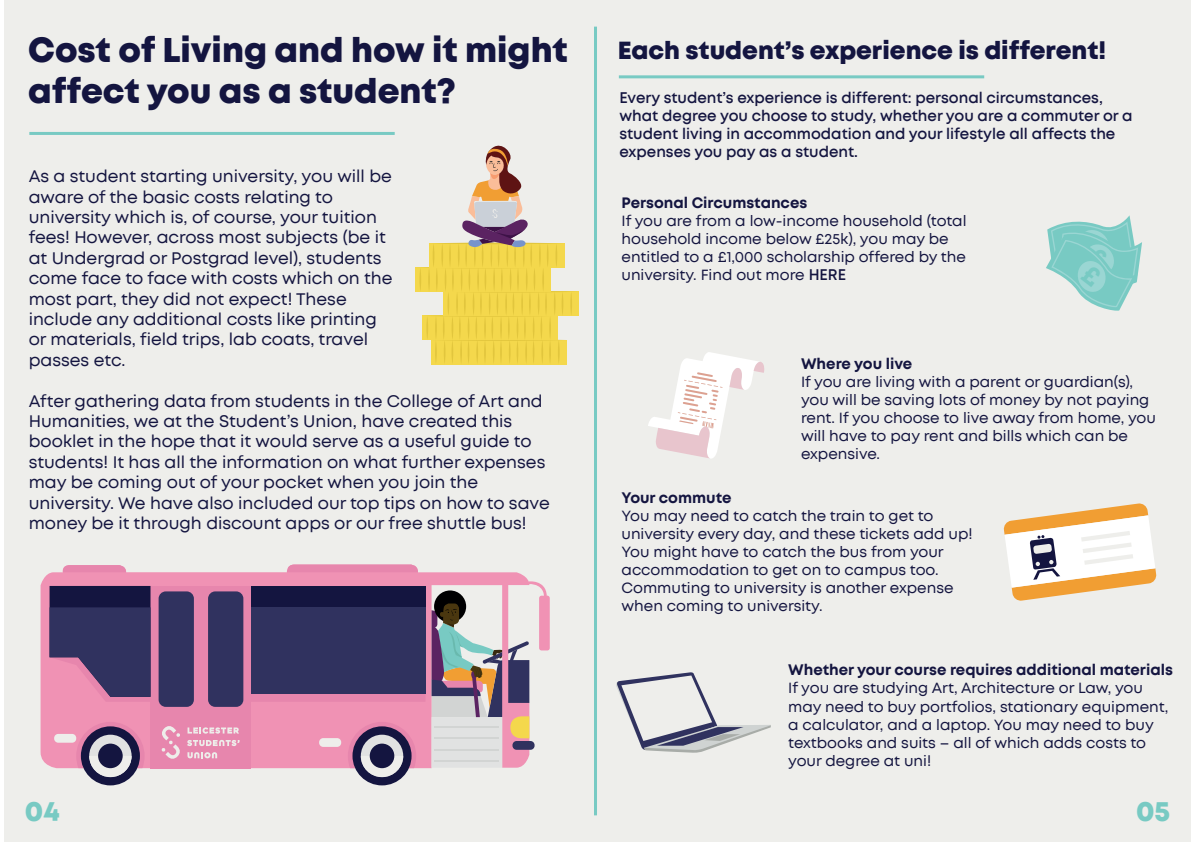
<style>
.page{position:relative;width:1191px;height:842px;background:#fff}
.page>*{position:absolute;margin:0;border:0;box-sizing:border-box;transform-origin:0 0}
.t1{font:800 34.1px/41px "Mont";color:#141540}
.t2{font:800 28px "Mont";color:#78cac3}
.t3{font:800 24.6px "Mont";color:#141540}
.t4{font:17px/20.4px "Mont";color:#141540}
.t5{font:15px/18px "Mont";color:#141540}
.t6{font:600 15px/18px "Mont";color:#141540}
.t7{font:700 15px "Mont";color:#141540}
.s1{font-weight:600}
</style>
<div class="page">
<div style="left:4px;top:1px;width:1187px;height:841px;background:#eeeeeb"></div>
<svg style="left:648px;top:352px;width:116px;height:107px"></svg>
<div style="left:41px;top:571px;width:486px;height:197px;background:#f092b4"></div>
<div style="left:81px;top:726px;width:59px;height:59px;background:#141540;border-radius:50%"></div>
<svg style="left:76px;top:722px;width:69px;height:55px"></svg>
<div style="left:98px;top:744px;width:25px;height:24px;background:#141540;border-radius:50%"></div>
<div style="left:352px;top:726px;width:59px;height:59px;background:#141540;border-radius:50%"></div>
<svg style="left:348px;top:722px;width:68px;height:55px"></svg>
<div style="left:370px;top:744px;width:24px;height:24px;background:#141540;border-radius:50%"></div>
<div style="left:150px;top:586px;width:101px;height:182px;background:#e786ad"></div>
<div style="left:208px;top:591px;width:35px;height:116px;background:#30325f;border-radius:7px"></div>
<div style="left:159px;top:591px;width:35px;height:116px;background:#30325f;border-radius:7px"></div>
<svg style="left:50px;top:586px;width:375px;height:116px"></svg>
<div style="left:251px;top:607px;width:174px;height:86px;background:#30325f"></div>
<div style="left:319px;top:738px;width:22px;height:9px;background:#eeeeeb;border-radius:4px"></div>
<div style="left:54px;top:734px;width:22px;height:9px;background:#eeeeeb;border-radius:4px"></div>
<div style="left:539px;top:596px;width:11px;height:54px;background:#f092b4;border-radius:2px"></div>
<svg style="left:62px;top:565px;width:64px;height:7px"></svg>
<svg style="left:286px;top:564px;width:132px;height:8px"></svg>
<svg style="left:416px;top:145px;width:163px;height:219px"></svg>
<hr style="left:29px;top:132px;width:366px;height:3px;background:#78cac3">
<hr style="left:619px;top:75px;width:365px;height:3px;background:#78cac3">
<hr style="left:594px;top:27px;width:3px;height:788px;background:#78cac3">
<svg style="left:1003px;top:503px;width:153px;height:98px"></svg>
<svg style="left:616px;top:672px;width:155px;height:81px"></svg>
<svg style="left:161px;top:726px;width:19px;height:33px"></svg>
<svg style="left:187px;top:752px;width:30px;height:6px"></svg>
<svg style="left:187px;top:740px;width:52px;height:6px"></svg>
<svg style="left:187px;top:727px;width:52px;height:7px"></svg>
<svg style="left:431px;top:579px;width:116px;height:189px"></svg>
<svg style="left:1046px;top:215px;width:96px;height:96px"></svg>
<h1 class="t1" style="left:28px;top:31px;width:541px">Cost of Living and how it might affect you as a student?</h1>
<h3 class="t3" style="left:618px;top:38px;width:490px">Each student’s experience is different!</h3>
<p class="t6" style="left:619px;top:90px;width:514px">Every student’s experience is different: personal circumstances, what degree you choose to study, whether you are a commuter or a student living in accommodation and your lifestyle all affects the expenses you pay as a student.</p>
<p class="t4" style="left:29px;top:167px;width:365px">As a student starting university, you will be aware of the basic costs relating to university which is, of course, your tuition fees! However, across most subjects (be it at Undergrad or Postgrad level), students come face to face with costs which on the most part, they did not expect! These include any additional costs like printing or materials, field trips, lab coats, travel passes etc.</p>
<p class="t4" style="left:29px;top:391px;width:522px">After gathering data from students in the College of Art and Humanities, we at the Student’s Union, have created this booklet in the hope that it would serve as a useful guide to students! It has all the information on what further expenses may be coming out of your pocket when you join the university. We have also included our top tips on how to save money be it through discount apps or our free shuttle bus!</p>
<h2 class="t2" style="left:25px;top:797px;width:36px">04</h2>
<p class="t7" style="left:621px;top:196px;width:187px">Personal Circumstances</p>
<p class="t5" style="left:621px;top:213px;width:346px">If you are from a low-income household (total household income below £25k), you may be entitled to a £1,000 scholarship offered by the university. Find out more <span class="s1">HERE</span></p>
<p class="t7" style="left:801px;top:356px;width:113px">Where you live</p>
<p class="t5" style="left:801px;top:373px;width:356px">If you are living with a parent or guardian(s), you will be saving lots of money by not paying rent. If you choose to live away from home, you will have to pay rent and bills which can be expensive.</p>
<p class="t7" style="left:621px;top:490px;width:111px">Your commute</p>
<p class="t5" style="left:621px;top:508px;width:353px">You may need to catch the train to get to university every day, and these tickets add up!<br>You might have to catch the bus from your accommodation to get on to campus too.<br>Commuting to university is another expense when coming to university.</p>
<p class="t7" style="left:788px;top:663px;width:386px">Whether your course requires additional materials</p>
<p class="t5" style="left:788px;top:680px;width:382px">If you are studying Art, Architecture or Law, you may need to buy portfolios, stationary equipment, a calculator, and a laptop. You may need to buy textbooks and suits – all of which adds costs to your degree at uni!</p>
<h2 class="t2" style="left:1136px;top:797px;width:36px">05</h2>
</div>
